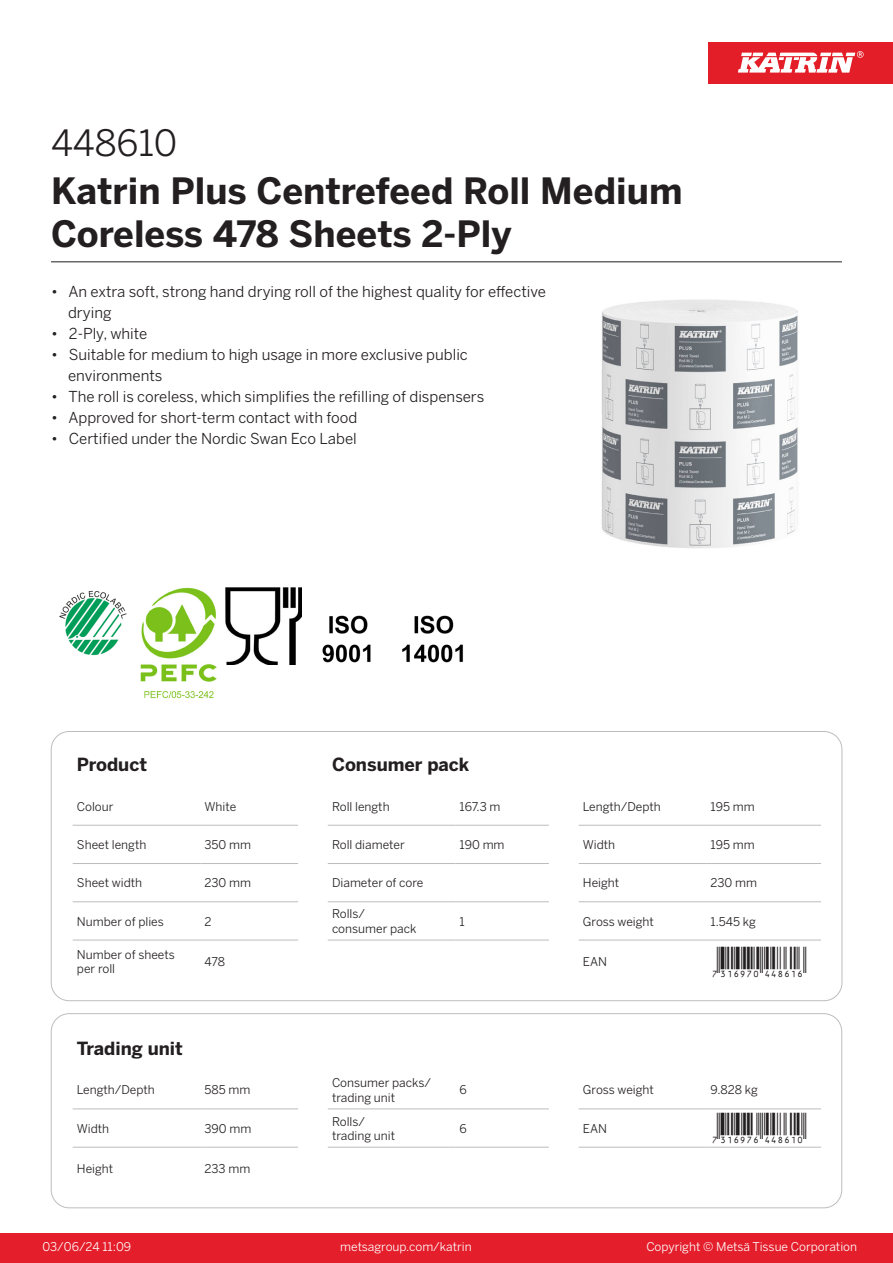
<style>
.page{position:relative;width:893px;height:1263px;background:#fff}
.page>*{position:absolute;margin:0;border:0;box-sizing:border-box;transform-origin:0 0}
.Product_Name{font:700 36px/43.2px "Benton Sans";color:#231f20}
.External_material_co{font:36px "Benton Sans";color:#231f20}
.T_EAN{font:30px "Viisas EAN Matala";color:#231f20}
.T_TableHeader{font:700 18px "Benton Sans";color:#231f20}
.MarketingBullets{font:15px/21px "Benton Sans";color:#231f20}
.T_TableBody{font:12px/14.4px "Benton Sans";color:#231f20}
.t1{font:12px "Benton Sans";color:#fff}
</style>
<div class="page">
<div style="left:0;top:1233px;width:893px;height:30px;background:#e41e2b"></div>
<div style="left:708px;top:43px;width:185px;height:41px;background:#e31e28"></div>
<svg style="left:738px;top:51px;width:126px;height:22px"></svg>
<hr style="left:73px;top:825px;width:127px;height:1px;background:#bcbdc0">
<hr style="left:200px;top:825px;width:98px;height:1px;background:#bcbdc0">
<hr style="left:328px;top:825px;width:127px;height:1px;background:#bcbdc0">
<hr style="left:455px;top:825px;width:94px;height:1px;background:#bcbdc0">
<hr style="left:579px;top:825px;width:127px;height:1px;background:#bcbdc0">
<hr style="left:706px;top:825px;width:115px;height:1px;background:#bcbdc0">
<hr style="left:73px;top:863px;width:127px;height:1px;background:#bcbdc0">
<hr style="left:200px;top:863px;width:98px;height:1px;background:#bcbdc0">
<hr style="left:328px;top:863px;width:127px;height:1px;background:#bcbdc0">
<hr style="left:455px;top:863px;width:94px;height:1px;background:#bcbdc0">
<hr style="left:579px;top:863px;width:127px;height:1px;background:#bcbdc0">
<hr style="left:706px;top:863px;width:115px;height:1px;background:#bcbdc0">
<hr style="left:73px;top:901px;width:127px;height:1px;background:#bcbdc0">
<hr style="left:200px;top:901px;width:98px;height:1px;background:#bcbdc0">
<hr style="left:328px;top:901px;width:127px;height:1px;background:#bcbdc0">
<hr style="left:455px;top:901px;width:94px;height:1px;background:#bcbdc0">
<hr style="left:579px;top:901px;width:127px;height:1px;background:#bcbdc0">
<hr style="left:706px;top:901px;width:115px;height:1px;background:#bcbdc0">
<hr style="left:73px;top:940px;width:127px;height:1px;background:#bcbdc0">
<hr style="left:200px;top:940px;width:98px;height:1px;background:#bcbdc0">
<hr style="left:328px;top:940px;width:127px;height:1px;background:#bcbdc0">
<hr style="left:455px;top:940px;width:94px;height:1px;background:#bcbdc0">
<hr style="left:579px;top:940px;width:127px;height:1px;background:#bcbdc0">
<hr style="left:706px;top:940px;width:115px;height:1px;background:#bcbdc0">
<hr style="left:73px;top:1109px;width:127px;height:1px;background:#bcbdc0">
<hr style="left:200px;top:1109px;width:98px;height:1px;background:#bcbdc0">
<hr style="left:328px;top:1109px;width:127px;height:1px;background:#bcbdc0">
<hr style="left:455px;top:1109px;width:94px;height:1px;background:#bcbdc0">
<hr style="left:579px;top:1109px;width:127px;height:1px;background:#bcbdc0">
<hr style="left:706px;top:1109px;width:115px;height:1px;background:#bcbdc0">
<hr style="left:73px;top:1147px;width:127px;height:1px;background:#bcbdc0">
<hr style="left:200px;top:1147px;width:98px;height:1px;background:#bcbdc0">
<hr style="left:328px;top:1147px;width:127px;height:1px;background:#bcbdc0">
<hr style="left:455px;top:1147px;width:94px;height:1px;background:#bcbdc0">
<hr style="left:579px;top:1147px;width:127px;height:1px;background:#bcbdc0">
<hr style="left:706px;top:1147px;width:115px;height:1px;background:#bcbdc0">
<div style="left:51px;top:1013px;width:791px;height:195px;border:1px solid #bcbdc0;border-radius:18px"></div>
<img style="left:602px;top:299px;width:196px;height:249px">
<img style="left:59px;top:590px;width:68px;height:66px">
<img style="left:140px;top:587px;width:77px;height:112px">
<img style="left:225px;top:587px;width:77px;height:77px">
<img style="left:322px;top:615px;width:49px;height:48px">
<img style="left:402px;top:615px;width:61px;height:48px">
<hr style="left:51px;top:261px;width:791px;height:1px;background:#231f20">
<p class="External_material_co" style="left:51px;top:121px;width:128px">448610</p>
<p class="Product_Name" style="left:51px;top:170px;width:633px">Katrin Plus Centrefeed Roll Medium<br>Coreless 478 Sheets 2-Ply</p>
<p class="MarketingBullets" style="left:68px;top:281px;width:479px;text-indent:-17px">• An extra soft, strong hand drying roll of the highest quality for effective drying</p>
<p class="MarketingBullets" style="left:51px;top:323px;width:98px">• 2-Ply, white</p>
<p class="MarketingBullets" style="left:68px;top:344px;width:401px;text-indent:-17px">• Suitable for medium to high usage in more exclusive public environments</p>
<p class="MarketingBullets" style="left:51px;top:386px;width:435px">• The roll is coreless, which simplifies the refilling of dispensers</p>
<p class="MarketingBullets" style="left:51px;top:407px;width:308px">• Approved for short-term contact with food</p>
<p class="MarketingBullets" style="left:51px;top:428px;width:307px">• Certified under the Nordic Swan Eco Label</p>
<p class="T_TableHeader" style="left:77px;top:753px;width:72px">Product</p>
<p class="T_TableHeader" style="left:332px;top:753px;width:139px">Consumer pack</p>
<p class="T_TableBody" style="left:77px;top:799px;width:38px">Colour</p>
<p class="T_TableBody" style="left:204px;top:799px;width:33px">White</p>
<p class="T_TableBody" style="left:332px;top:799px;width:59px">Roll length</p>
<p class="T_TableBody" style="left:460px;top:799px;width:42px">167.3 m</p>
<p class="T_TableBody" style="left:583px;top:799px;width:79px">Length/Depth</p>
<p class="T_TableBody" style="left:710px;top:799px;width:46px">195 mm</p>
<p class="T_TableBody" style="left:77px;top:837px;width:71px">Sheet length</p>
<p class="T_TableBody" style="left:204px;top:837px;width:48px">350 mm</p>
<p class="T_TableBody" style="left:332px;top:837px;width:74px">Roll diameter</p>
<p class="T_TableBody" style="left:460px;top:837px;width:46px">190 mm</p>
<p class="T_TableBody" style="left:583px;top:837px;width:34px">Width</p>
<p class="T_TableBody" style="left:710px;top:837px;width:46px">195 mm</p>
<p class="T_TableBody" style="left:77px;top:876px;width:67px">Sheet width</p>
<p class="T_TableBody" style="left:204px;top:876px;width:48px">230 mm</p>
<p class="T_TableBody" style="left:332px;top:876px;width:93px">Diameter of core</p>
<p class="T_TableBody" style="left:583px;top:876px;width:38px">Height</p>
<p class="T_TableBody" style="left:710px;top:876px;width:48px">230 mm</p>
<p class="T_TableBody" style="left:77px;top:914px;width:88px">Number of plies</p>
<p class="T_TableBody" style="left:204px;top:914px;width:9px">2</p>
<p class="T_TableBody" style="left:332px;top:907px;width:35px">Rolls/</p>
<p class="T_TableBody" style="left:332px;top:921px;width:86px">consumer pack</p>
<p class="T_TableBody" style="left:460px;top:914px;width:7px">1</p>
<p class="T_TableBody" style="left:583px;top:914px;width:72px">Gross weight</p>
<p class="T_TableBody" style="left:710px;top:914px;width:47px">1.545 kg</p>
<p class="T_TableBody" style="left:77px;top:947px;width:99px">Number of sheets per roll</p>
<p class="T_TableBody" style="left:204px;top:954px;width:22px">478</p>
<p class="T_TableBody" style="left:583px;top:954px;width:26px">EAN</p>
<p class="T_EAN" style="left:710px;top:946px;width:97px">*7316970448616*</p>
<p class="T_TableHeader" style="left:77px;top:1037px;width:108px">Trading unit</p>
<p class="T_TableBody" style="left:77px;top:1083px;width:79px">Length/Depth</p>
<p class="T_TableBody" style="left:204px;top:1083px;width:47px">585 mm</p>
<p class="T_TableBody" style="left:332px;top:1076px;width:100px">Consumer packs/ trading unit</p>
<p class="T_TableBody" style="left:460px;top:1083px;width:9px">6</p>
<p class="T_TableBody" style="left:583px;top:1083px;width:72px">Gross weight</p>
<p class="T_TableBody" style="left:710px;top:1083px;width:49px">9.828 kg</p>
<p class="T_TableBody" style="left:77px;top:1121px;width:34px">Width</p>
<p class="T_TableBody" style="left:204px;top:1121px;width:48px">390 mm</p>
<p class="T_TableBody" style="left:460px;top:1121px;width:9px">6</p>
<p class="T_TableBody" style="left:583px;top:1121px;width:26px">EAN</p>
<p class="T_EAN" style="left:710px;top:1113px;width:97px">*7316976448610*</p>
<p class="T_TableBody" style="left:332px;top:1114px;width:35px">Rolls/</p>
<p class="T_TableBody" style="left:332px;top:1128px;width:65px">trading unit</p>
<p class="T_TableBody" style="left:77px;top:1161px;width:38px">Height</p>
<p class="T_TableBody" style="left:204px;top:1161px;width:47px">233 mm</p>
<p class="t1" style="left:43px;top:1239px;width:90px">03/06/24 11:09</p>
<p class="t1" style="left:340px;top:1239px;width:133px">metsagroup.com/katrin</p>
<p class="t1" style="left:646px;top:1239px;width:212px">Copyright © Metsä Tissue Corporation</p>
</div>
